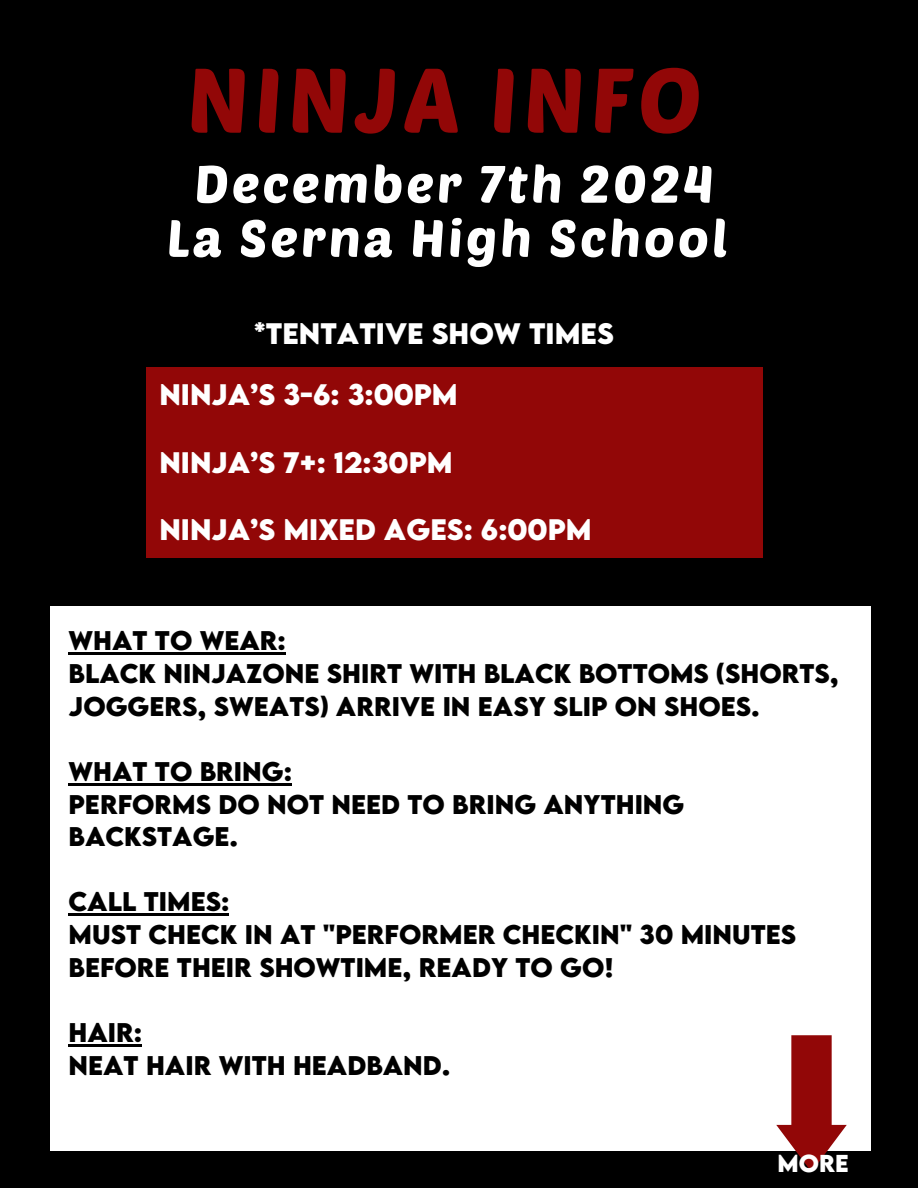
<style>
.page{position:relative;width:918px;height:1188px;background:#000}
.page>*{position:absolute;margin:0;border:0;box-sizing:border-box;transform-origin:0 0}
.t1{font:90.15px "Poetsen One";letter-spacing:.06em;color:#920707}
.t2{font:51.75px/54.2px "Poetsen One";letter-spacing:.06em;color:#fff;text-align:center}
.t3{font:700 26.4px "LEMONMILK";color:#fff}
.t4{font:700 26.4px "LEMONMILK";letter-spacing:.07em;color:#fff}
.t5{font:700 24px/32.7px "LEMONMILK";letter-spacing:.165em;color:#000}
.t6{font:700 24px/32.7px "LEMONMILK";letter-spacing:.14em;color:#000}
.t7{font:700 21.75px "LEMONMILK";color:#fff}
</style>
<div class="page">
<div style="left:146px;top:367px;width:616px;height:191px;background:#920707"></div>
<div style="left:50px;top:606px;width:820px;height:545px;background:#fff"></div>
<svg style="left:776px;top:1035px;width:71px;height:137px"></svg>
<hr style="left:69px;top:653px;width:217px;height:2px;background:#000">
<hr style="left:69px;top:783px;width:223px;height:2px;background:#000">
<hr style="left:69px;top:914px;width:160px;height:2px;background:#000">
<hr style="left:69px;top:1044px;width:73px;height:2px;background:#000">
<h3 class="t1" style="left:187px;top:43px;width:516px">NINJA INFO</h3>
<h3 class="t2" style="left:167px;top:155px;width:562px">December 7th 2024<br>La Serna High School</h3>
<p class="t4" style="left:254px;top:316px;width:360px">*TENTATIVE SHOW TIM ES</p>
<h1 class="t3" style="left:159px;top:377px;width:291px">NINJA’S 3-6: 3:00PM</h1>
<h2 class="t3" style="left:159px;top:444px;width:286px">NINJA’S 7+: 12:30PM</h2>
<h3 class="t3" style="left:159px;top:512px;width:425px">NINJA’S MIXED AGES: 6:00PM</h3>
<h3 class="t5" style="left:69px;top:624px;width:772px">WHAT TO WEAR:<br>BLACK NINJAZONE SHIRT WITH BLACK BOTTOMS (SHORTS,<br>JOGGERS, SWEATS) ARRIVE IN EASY SLIP ON SHOES.</h3>
<h3 class="t5" style="left:69px;top:755px;width:611px">WHAT TO BRING:<br>PERFORMS DO NOT NEED TO BRING ANYTHING<br>BACKSTAGE.</h3>
<h3 class="t6" style="left:69px;top:885px;width:728px">CALL TIM ES:<br>MUST CHECK IN AT "PERFORM ER CHECKIN" 30 M INUTES<br>BEFORE THEIR SHOWTIM E, READY TO GO!</h3>
<h3 class="t5" style="left:69px;top:1016px;width:383px">HAIR:<br>NEAT HAIR WITH HEADBAND.</h3>
<h3 class="t7" style="left:778px;top:1148px;width:70px">MORE</h3>
</div>
